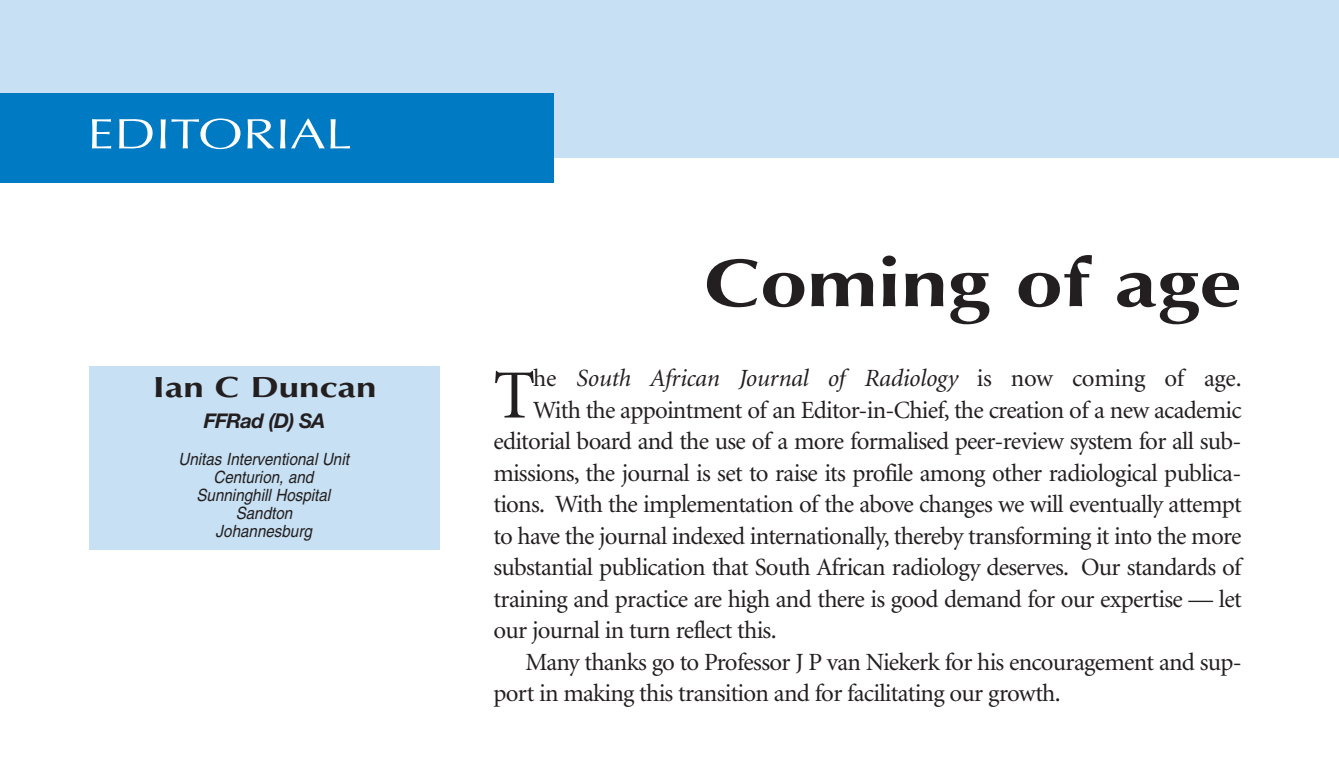
<style>
.page{position:relative;width:1339px;height:766px;background:#fff}
.page>*{position:absolute;margin:0;border:0;box-sizing:border-box;transform-origin:0 0}
.t1{font:69.08px "Minion";color:#231f20}
.t2{font:700 67.5px "Optima";color:#231f20;scale:1.25 1}
.t3{font:42.75px "Optima";color:#fff;scale:1.25 1}
.t4{font:700 29.25px "Optima";color:#231f20;scale:1.25 1}
.t5{font:24.75px "Minion";letter-spacing:-.03em;color:#231f20}
.t6{font:italic 24.75px "Minion";letter-spacing:-.01em;color:#231f20}
.t7{font:italic 700 20.25px "Helvetica Neue";letter-spacing:-.035em;color:#231f20}
.t8{font:italic 16.88px/18px "Helvetica";color:#231f20;text-align:center;scale:.9 1}
.s1{font-style:normal}
</style>
<div class="page">
<div style="left:0;top:0;width:1339px;height:157px;background:#c7e0f3"></div>
<div style="left:0;top:93px;width:554px;height:90px;background:#007bc3"></div>
<div style="left:89px;top:366px;width:351px;height:183px;background:#c7e0f3"></div>
<h3 class="t3" style="left:87px;top:116px;width:214px">EDITORIAL</h3>
<p class="t4" style="left:153px;top:374px;width:180px">Ian C Duncan</p>
<p class="t7" style="left:204px;top:414px;width:123px">FFRad (D) SA</p>
<p class="t8" style="left:178px;top:452px;width:191px">Unitas Interventional Unit<br>Centurion, and<br>Sunninghill Hospital<br>Sandton<br>Johannesburg</p>
<h2 class="t2" style="left:704px;top:255px;width:432px">Coming of age</h2>
<h1 class="t1" style="left:493px;top:368px;width:43px">T</h1>
<p class="t6" style="left:533px;top:368px;width:710px"><span class="s1">he</span> South African Journal of Radiology <span class="s1">is now coming of age.</span></p>
<p class="t5" style="left:533px;top:400px;width:710px">With the appointment of an Editor-in-Chief, the creation of a new academic</p>
<p class="t5" style="left:493px;top:431px;width:749px">editorial board and the use of a more formalised peer-review system for all sub-</p>
<p class="t5" style="left:493px;top:463px;width:749px">missions, the journal is set to raise its profile among other radiological publica-</p>
<p class="t5" style="left:493px;top:494px;width:750px">tions. With the implementation of the above changes we will eventually attempt</p>
<p class="t5" style="left:493px;top:526px;width:749px">to have the journal indexed internationally, thereby transforming it into the more</p>
<p class="t5" style="left:493px;top:557px;width:750px">substantial publication that South African radiology deserves. Our standards of</p>
<p class="t5" style="left:493px;top:589px;width:750px">training and practice are high and there is good demand for our expertise — let</p>
<p class="t5" style="left:493px;top:620px;width:285px">our journal in turn reflect this.</p>
<p class="t5" style="left:525px;top:652px;width:718px">Many thanks go to Professor J P van Niekerk for his encouragement and sup-</p>
<p class="t5" style="left:493px;top:683px;width:569px">port in making this transition and for facilitating our growth.</p>
</div>
